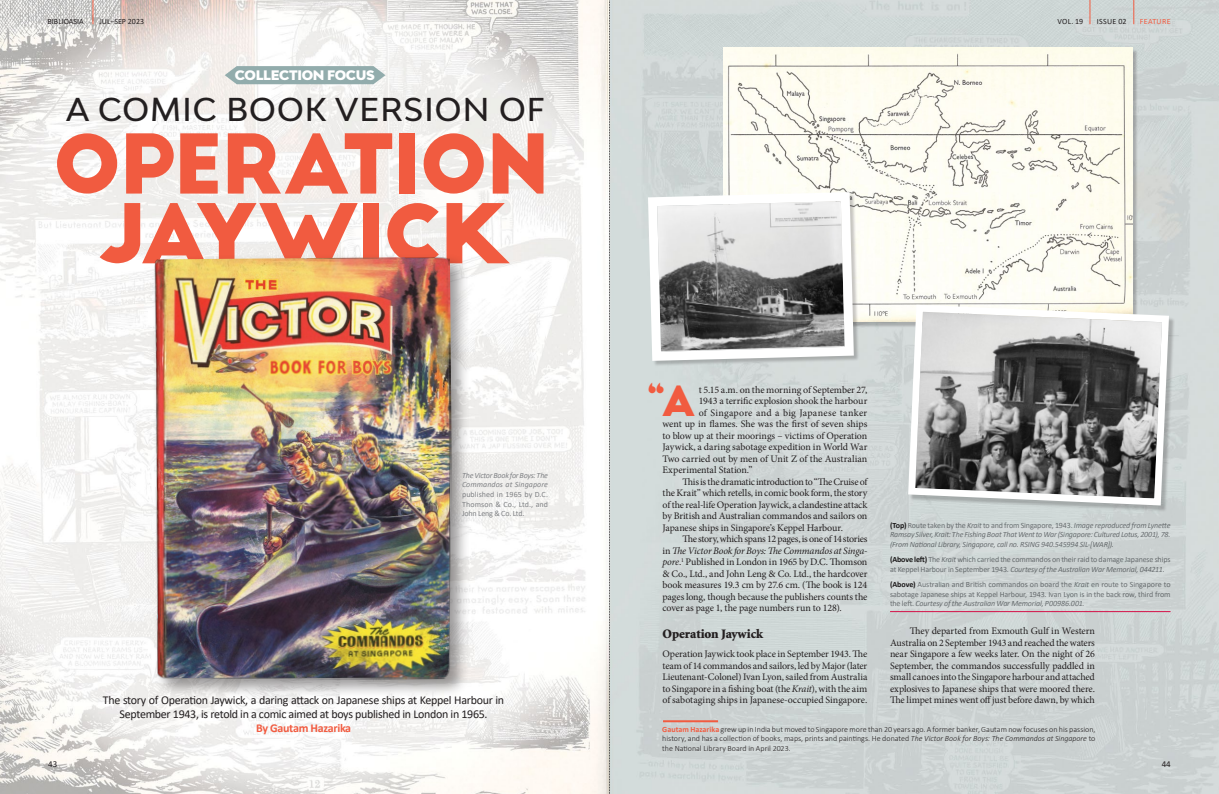
<style>
.page{position:relative;width:1219px;height:794px;background:#fff}
.page>*{position:absolute;margin:0;border:0;box-sizing:border-box;transform-origin:0 0}
.t1{font:80.3px/69.7px "Big John";letter-spacing:-.025em;color:#f15b40;text-align:center}
.t2{font:44.5px "Big John";color:#f15b40}
.t3{font:500 31.2px "Bw Modelica";letter-spacing:.035em;color:#231f20}
.t4{font:900 13px "Minion Std";letter-spacing:-.01em;color:#231f20}
.t5{font:900 13px "Bw Modelica";letter-spacing:-.02em;color:#fff}
.t6{font:12px "Calibri";letter-spacing:-.025em;color:#231f20}
.t7{font:700 12px "Calibri";letter-spacing:-.025em;color:#f15b40}
.t8{font:10px/11.5px "Minion Pro";letter-spacing:-.01em;color:#231f20;text-align:justify}
.t9{font:10px "Minion Pro";letter-spacing:-.03em;color:#231f20}
.t10{font:italic 10px "Minion Pro";letter-spacing:-.015em;color:#231f20}
.t11{font:10px "Minion Pro";letter-spacing:.02em;color:#231f20}
.t12{font:9px "Calibri";color:#231f20}
.t13{font:8px/9.6px "Calibri";letter-spacing:-.02em;color:#808285;text-align:justify}
.t14{font:italic 8px/9.6px "Calibri";letter-spacing:-.02em;color:#808285;text-align:justify}
.t15{font:300 8px/9.6px "Calibri";color:#231f20;text-align:justify}
.t16{font:8px "Calibri";color:#231f20}
.t17{font:8px "Calibri";letter-spacing:.04em;color:#f15b40}
.s1{font-size:40.7px}
.s2{font-style:normal}
.s3{font-style:italic}
.s4{font-weight:700;font-style:normal;color:#231f20}
.s5{font-weight:700;color:#231f20}
.s6{font-weight:700;color:#f15b40}
</style>
<div class="page">
<img style="left:0;top:0;width:1219px;height:794px">
<svg style="left:225px;top:66px;width:160px;height:18px;background:#99b1b0"></svg>
<hr style="left:663px;top:720px;width:55px;height:2px;background:#f15b40">
<div style="left:151px;top:253px;width:319px;height:445px;background:#231f20;opacity:.45"></div>
<img style="left:154px;top:257px;width:300px;height:424px">
<img style="left:723px;top:48px;width:409px;height:274px">
<div style="left:910px;top:306px;width:265px;height:206px;background:#231f20;opacity:.25"></div>
<svg style="left:905px;top:301px;width:267px;height:208px;background:#999"></svg>
<hr style="left:890px;top:611px;width:280px;height:1px;background:#d51148">
<div style="left:649px;top:193px;width:211px;height:174px;background:#231f20;opacity:.25"></div>
<svg style="left:643px;top:187px;width:215px;height:178px"></svg>
<svg style="left:1090px;top:0;width:1px;height:24px"></svg>
<svg style="left:93px;top:0;width:1px;height:24px"></svg>
<svg style="left:1133px;top:0;width:1px;height:24px"></svg>
<svg style="left:609px;top:0;width:1px;height:794px"></svg>
<p class="t16" style="left:48px;top:16px;width:38px">BIBLIOASIA</p>
<p class="t16" style="left:99px;top:16px;width:46px">JUL–SEP 2023</p>
<p class="t16" style="left:1057px;top:16px;width:27px">VOL. 19</p>
<p class="t16" style="left:1097px;top:16px;width:31px">ISSUE 02</p>
<p class="t17" style="left:1140px;top:16px;width:32px">FEATURE</p>
<h3 class="t5" style="left:235px;top:67px;width:142px">COLLECTION FOCUS</h3>
<h3 class="t3" style="left:66px;top:89px;width:480px">A COMIC BOOK VERSION OF</h3>
<h1 class="t1" style="left:52px;top:132px;width:499px">OPERATION<br>JAYWICK</h1>
<h2 class="t2" style="left:645px;top:379px;width:52px">“<span class="s1">A</span></h2>
<p class="t8" style="left:699px;top:384px;width:170px">t 5.15 a.m. on the morning of September 27,</p>
<p class="t8" style="left:699px;top:395px;width:170px">1943 a terrific explosion shook the harbour</p>
<p class="t11" style="left:699px;top:406px;width:170px">of Singapore and a big Japanese tanker</p>
<p class="t8" style="left:662px;top:418px;width:206px">went up in flames. She was the first of seven ships</p>
<p class="t8" style="left:662px;top:430px;width:206px">to blow up at their moorings – victims of Operation</p>
<p class="t8" style="left:662px;top:441px;width:206px">Jaywick, a daring sabotage expedition in World War</p>
<p class="t8" style="left:662px;top:453px;width:206px">Two carried out by men of Unit Z of the Australian</p>
<p class="t8" style="left:662px;top:464px;width:92px">Experimental Station.”</p>
<p class="t8" style="left:682px;top:476px;width:187px">This is the dramatic introduction to “The Cruise of</p>
<p class="t8" style="left:662px;top:487px;width:206px">the Krait” which retells, in comic book form, the story</p>
<p class="t8" style="left:662px;top:499px;width:206px">of the real-life Operation Jaywick, a clandestine attack</p>
<p class="t8" style="left:662px;top:510px;width:206px">by British and Australian commandos and sailors on</p>
<p class="t8" style="left:662px;top:522px;width:182px">Japanese ships in Singapore’s Keppel Harbour.</p>
<p class="t9" style="left:682px;top:532px;width:187px">The story, which spans 12 pages, is one of 14 stories</p>
<p class="t10" style="left:662px;top:543px;width:206px"><span class="s2">in</span> The Victor Book for Boys: The Commandos at Singa-</p>
<p class="t8" style="left:662px;top:556px;width:206px"><span class="s3">pore</span>.<sup>1</sup> Published in London in 1965 by D.C. Thomson</p>
<p class="t8" style="left:662px;top:568px;width:206px">&amp; Co., Ltd., and John Leng &amp; Co. Ltd., the hardcover</p>
<p class="t8" style="left:662px;top:579px;width:206px">book measures 19.3 cm by 27.6 cm. (The book is 124</p>
<p class="t8" style="left:662px;top:591px;width:206px">pages long, though because the publishers counts the</p>
<p class="t8" style="left:662px;top:602px;width:181px">cover as page 1, the page numbers run to 128).</p>
<h3 class="t4" style="left:662px;top:627px;width:102px">Operation Jaywick</h3>
<p class="t8" style="left:662px;top:648px;width:206px">Operation Jaywick took place in September 1943. The team of 14 commandos and sailors, led by Major (later Lieutenant-Colonel) Ivan Lyon, sailed from Australia to Singapore in a fishing boat (the <span class="s3">Krait</span>), with the aim of sabotaging ships in Japanese-occupied Singapore.</p>
<p class="t14" style="left:462px;top:470px;width:87px">The Victor Book for Boys: The<br>Commandos at Singapore</p>
<p class="t13" style="left:462px;top:489px;width:87px">published in 1965 by D.C.<br>Thomson &amp; Co., Ltd., and John Leng &amp; Co. Ltd.</p>
<p class="t14" style="left:890px;top:520px;width:282px"><span class="s4">(Top)</span> <span class="s2">Route taken by the</span> Krait <span class="s2">to and from Singapore, 1943.</span> Image reproduced from Lynette Ramsay Silver, Krait: The Fishing Boat That Went to War (Singapore: Cultured Lotus, 2001), 78. (From National Library, Singapore, call no. RSING 940.545994 SIL-[WAR]).</p>
<p class="t13" style="left:890px;top:554px;width:282px"><span class="s5">(Above left)</span> The <span class="s3">Krait</span> which carried the commandos on their raid to damage Japanese ships at Keppel Harbour in September 1943. <span class="s3">Courtesy of the Australian War Memorial, 044211.</span></p>
<p class="t13" style="left:890px;top:579px;width:282px"><span class="s5">(Above)</span> Australian and British commandos on board the <span class="s3">Krait</span> en route to Singapore to sabotage Japanese ships at Keppel Harbour, 1943. Ivan Lyon is in the back row, third from the left. <span class="s3">Courtesy of the Australian War Memorial, P00986.001.</span></p>
<p class="t8" style="left:890px;top:625px;width:206px;text-indent:20px">They departed from Exmouth Gulf in Western Australia on 2 September 1943 and reached the waters near Singapore a few weeks later. On the night of 26<br>September, the commandos successfully paddled in small canoes into the Singapore harbour and attached explosives to Japanese ships that were moored there.</p>
<p class="t6" style="left:103px;top:691px;width:403px">The story of Operation Jaywick, a daring attack on Japanese ships at Keppel Harbour in</p>
<p class="t8" style="left:890px;top:694px;width:206px">The limpet mines went off just before dawn, by which</p>
<p class="t6" style="left:120px;top:705px;width:369px">September 1943, is retold in a comic aimed at boys published in London in 1965.</p>
<p class="t7" style="left:256px;top:719px;width:97px">By Gautam Hazarika</p>
<p class="t15" style="left:662px;top:724px;width:435px"><span class="s6">Gautam Hazarika</span> grew up in India but moved to Singapore more than 20 years ago. A former banker, Gautam now focuses on his passion, history, and has a collection of books, maps, prints and paintings. He donated <span class="s3">The Victor Book for Boys: The Commandos at Singapore</span> to the National Library Board in April 2023.</p>
<p class="t12" style="left:48px;top:757px;width:11px">43</p>
<p class="t12" style="left:1162px;top:757px;width:11px">44</p>
</div>
